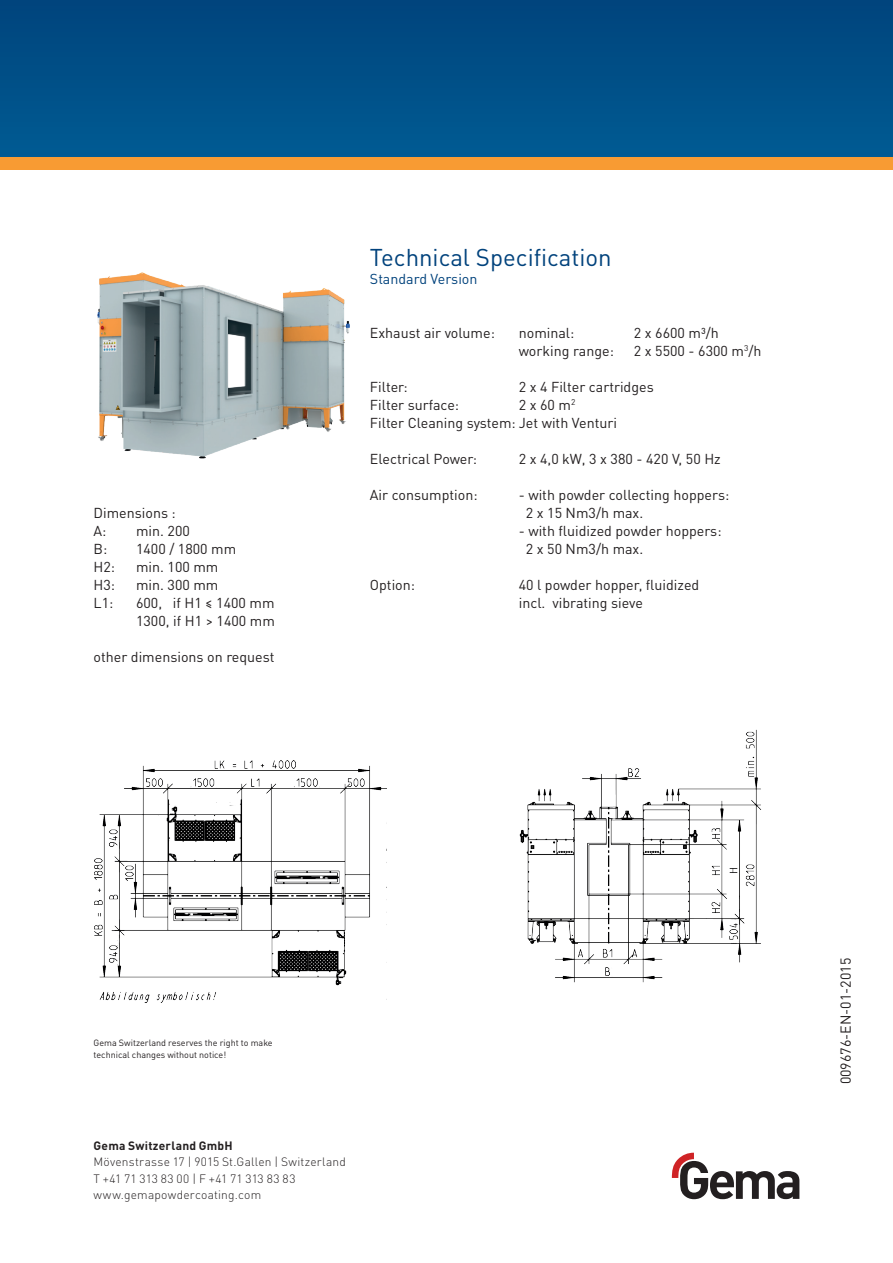
<style>
.page{position:relative;width:893px;height:1263px;background:#fff}
.page>*{position:absolute;margin:0;border:0;box-sizing:border-box;transform-origin:0 0}
.t1{font:24px "DIN Pro";color:#01427c}
.t2{font:14.25px/18px "DIN Pro";color:#231f20}
.t3{font:14.25px "DIN Pro";color:#01427c}
.t4{font:300 12px/16.5px "DIN Pro";letter-spacing:.015em;color:#231f20}
.t5{font:700 12px "DIN Pro";letter-spacing:.02em;color:#231f20}
.t6{font:9px/12px "DIN Pro";color:#231f20}
</style>
<div class="page">
<div style="left:0;top:0;width:893px;height:157px;background:#004f87"></div>
<div style="left:0;top:157px;width:893px;height:13px;background:#f89b33"></div>
<svg style="left:672px;top:1153px;width:127px;height:46px"></svg>
<img style="left:94px;top:760px;width:293px;height:243px">
<img style="left:519px;top:729px;width:243px;height:254px">
<img style="left:97px;top:272px;width:253px;height:187px">
<p class="t2" style="left:94px;top:502px;width:84px">Dimensions :<br>A:</p>
<p class="t2" style="left:136px;top:520px;width:55px">min. 200</p>
<p class="t2" style="left:94px;top:538px;width:15px">B:</p>
<p class="t2" style="left:136px;top:538px;width:102px">1400 / 1800 mm</p>
<p class="t2" style="left:94px;top:556px;width:23px">H2:</p>
<p class="t2" style="left:136px;top:556px;width:84px">min. 100 mm</p>
<p class="t2" style="left:94px;top:574px;width:23px">H3:</p>
<p class="t2" style="left:136px;top:574px;width:84px">min. 300 mm</p>
<p class="t2" style="left:94px;top:592px;width:21px">L1:</p>
<p class="t2" style="left:136px;top:592px;width:140px">600, if H1 ≤ 1400 mm<br>1300, if H1 &gt; 1400 mm</p>
<p class="t2" style="left:94px;top:646px;width:182px">other dimensions on request</p>
<h1 class="t1" style="left:370px;top:238px;width:243px">Technical Specification</h1>
<p class="t3" style="left:370px;top:267px;width:109px">Standard Version</p>
<p class="t2" style="left:370px;top:322px;width:126px">Exhaust air volume:</p>
<p class="t2" style="left:519px;top:322px;width:57px">nominal:</p>
<p class="t2" style="left:634px;top:322px;width:86px">2 x 6600 m³/h</p>
<p class="t2" style="left:519px;top:340px;width:97px">working range:</p>
<p class="t2" style="left:634px;top:340px;width:129px">2 x 5500 - 6300 m<sup>3</sup>/h</p>
<p class="t2" style="left:370px;top:376px;width:39px">Filter:</p>
<p class="t2" style="left:519px;top:376px;width:136px">2 x 4 Filter cartridges</p>
<p class="t2" style="left:370px;top:394px;width:91px">Filter surface:</p>
<p class="t2" style="left:370px;top:394px;width:249px;text-indent:149px">2 x 60 m<sup>2<br></sup>Filter Cleaning system: Jet with Venturi</p>
<p class="t2" style="left:370px;top:448px;width:109px">Electrical Power:</p>
<p class="t2" style="left:519px;top:448px;width:204px">2 x 4,0 kW, 3 x 380 - 420 V, 50 Hz</p>
<p class="t2" style="left:370px;top:484px;width:109px">Air consumption:</p>
<p class="t2" style="left:526px;top:484px;width:205px;text-indent:-7px">- with powder collecting hoppers:<br>2 x 15 Nm3/h max.</p>
<p class="t2" style="left:526px;top:520px;width:197px;text-indent:-7px">- with fluidized powder hoppers:<br>2 x 50 Nm3/h max.</p>
<p class="t2" style="left:370px;top:574px;width:47px">Option:</p>
<p class="t2" style="left:519px;top:574px;width:182px">40 l powder hopper, fluidized incl. vibrating sieve</p>
<p class="t6" style="left:94px;top:1036px;width:181px">Gema Switzerland reserves the right to make technical changes without notice!</p>
<p class="t5" style="left:94px;top:1135px;width:141px">Gema Switzerland GmbH</p>
<p class="t4" style="left:94px;top:1152px;width:254px">Mövenstrasse 17 | 9015 St.Gallen | Switzerland<br>T +41 71 313 83 00 | F +41 71 313 83 83 www.gemapowdercoating.com</p>
<p class="t2" style="left:835px;top:1084px;width:128px;rotate:-90deg">009676-EN-01-2015</p>
</div>
